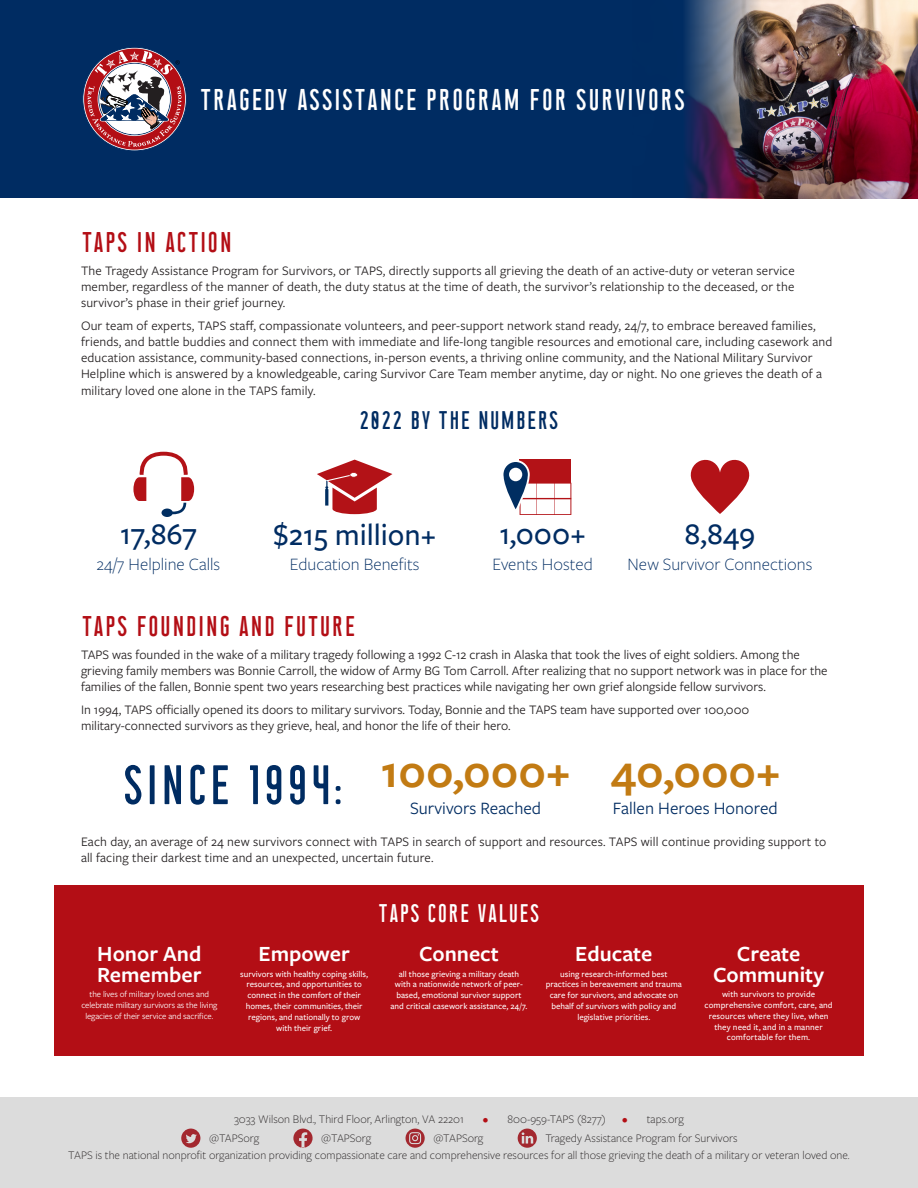
<style>
.page{position:relative;width:918px;height:1188px;background:#fff}
.page>*{position:absolute;margin:0;border:0;box-sizing:border-box;transform-origin:0 0}
.t1{font:55.5px "Union";color:#002c62}
.t2{font:600 48px "Freight Sans Pro";color:#c27b13}
.t3{font:500 31.5px "Freight Sans Pro";color:#002c62}
.t4{font:30px "Union";color:#fff}
.t5{font:28.5px "Union";color:#b30e15}
.t6{font:25.5px "Union";color:#002c62}
.t7{font:25.5px "Union";color:#fff}
.t8{font:600 22.5px/21px "Freight Sans Pro";color:#fff}
.t9{font:300 18px "Freight Sans Pro";color:#002c62}
.t10{font:18px "Freight Sans Pro";color:#002c62}
.t11{font:13.5px/16.2px "Freight Sans Pro";letter-spacing:.01em;color:#231f20}
.t12{font:300 12px "Freight Sans Pro";color:#231f20}
.t13{font:500 9px/10.8px "Freight Sans Pro";color:#fff;text-align:center}
.t14{font:9px/10.8px "Freight Sans Pro";letter-spacing:-.01em;color:#fff;text-align:center}
.s1{color:#b30e15}
</style>
<div class="page">
<div style="left:0;top:0;width:918px;height:198px;background:#002c62"></div>
<div style="left:0;top:1097px;width:918px;height:91px;background:#dcdcdc"></div>
<svg style="left:406px;top:1129px;width:19px;height:19px"></svg>
<svg style="left:293px;top:1129px;width:20px;height:19px"></svg>
<svg style="left:518px;top:1129px;width:19px;height:19px"></svg>
<svg style="left:181px;top:1129px;width:19px;height:19px"></svg>
<img style="left:686px;top:0;width:232px;height:198px">
<svg style="left:82px;top:47px;width:105px;height:104px"></svg>
<div style="left:54px;top:885px;width:810px;height:171px;background:#b30e15"></div>
<svg style="left:690px;top:459px;width:60px;height:55px"></svg>
<div style="left:520px;top:459px;width:51px;height:24px;background:#b31217"></div>
<svg style="left:503px;top:460px;width:68px;height:55px"></svg>
<svg style="left:317px;top:460px;width:75px;height:54px"></svg>
<svg style="left:133px;top:452px;width:61px;height:65px"></svg>
<h3 class="t4" style="left:199px;top:86px;width:488px">TRAGEDY ASSISTANCE PROGRAM FOR SURVIVORS</h3>
<p class="t5" style="left:81px;top:229px;width:153px">TAPS IN ACTION</p>
<p class="t11" style="left:81px;top:261px;width:715px;text-align:justify">The Tragedy Assistance Program for Survivors, or TAPS, directly supports all grieving the death of an active-duty or veteran service member, regardless of the manner of death, the duty status at the time of death, the survivor’s relationship to the deceased, or the survivor’s phase in their grief journey.</p>
<p class="t11" style="left:81px;top:317px;width:753px">Our team of experts, TAPS staff, compassionate volunteers, and peer-support network stand ready, 24/7, to embrace bereaved families, friends, and battle buddies and connect them with immediate and life-long tangible resources and emotional care, including casework and education assistance, community-based connections, in-person events, a thriving online community, and the National Military Survivor Helpline which is answered by a knowledgeable, caring Survivor Care Team member anytime, day or night. No one grieves the death of a military loved one alone in the TAPS family.</p>
<p class="t3" style="left:120px;top:512px;width:78px">17,867</p>
<p class="t9" style="left:96px;top:552px;width:125px">24/7 Helpline Calls</p>
<p class="t6" style="left:359px;top:408px;width:202px">2022 BY THE NUMBERS</p>
<p class="t3" style="left:273px;top:514px;width:164px">$215 million+</p>
<p class="t9" style="left:290px;top:552px;width:131px">Education Benefits</p>
<p class="t3" style="left:499px;top:512px;width:88px">1,000+</p>
<p class="t9" style="left:492px;top:552px;width:102px">Events Hosted</p>
<p class="t3" style="left:684px;top:512px;width:73px">8,849</p>
<p class="t9" style="left:628px;top:552px;width:186px">New Survivor Connections</p>
<p class="t5" style="left:81px;top:613px;width:276px">TAPS FOUNDING AND FUTURE</p>
<p class="t11" style="left:81px;top:646px;width:748px">TAPS was founded in the wake of a military tragedy following a 1992 C-12 crash in Alaska that took the lives of eight soldiers. Among the grieving family members was Bonnie Carroll, the widow of Army BG Tom Carroll. After realizing that no support network was in place for the families of the fallen, Bonnie spent two years researching best practices while navigating her own grief alongside fellow survivors.</p>
<p class="t11" style="left:81px;top:701px;width:670px">In 1994, TAPS officially opened its doors to military survivors. Today, Bonnie and the TAPS team have supported over 100,000 military-connected survivors as they grieve, heal, and honor the life of their hero.</p>
<p class="t2" style="left:381px;top:739px;width:191px">100,000+</p>
<p class="t1" style="left:122px;top:760px;width:223px">SINCE 1994:</p>
<p class="t2" style="left:610px;top:739px;width:172px">40,000+</p>
<p class="t10" style="left:410px;top:796px;width:133px">Survivors Reached</p>
<p class="t10" style="left:613px;top:796px;width:166px">Fallen Heroes Honored</p>
<p class="t11" style="left:81px;top:833px;width:747px">Each day, an average of 24 new survivors connect with TAPS in search of support and resources. TAPS will continue providing support to all facing their darkest time and an unexpected, uncertain future.</p>
<p class="t7" style="left:378px;top:902px;width:164px">TAPS CORE VALUES</p>
<p class="t8" style="left:97px;top:942px;width:106px">Honor And<br>Remember</p>
<p class="t14" style="left:81px;top:988px;width:138px">the lives of military loved ones and celebrate military survivors as the living legacies of their service and sacrifice.</p>
<p class="t8" style="left:259px;top:943px;width:93px">Empower</p>
<p class="t13" style="left:240px;top:968px;width:130px">survivors with healthy coping skills, resources, and opportunities to connect in the comfort of their homes, their communities, their regions, and nationally to grow with their grief.</p>
<p class="t8" style="left:419px;top:943px;width:81px">Connect</p>
<p class="t13" style="left:391px;top:968px;width:138px">all those grieving a military death with a nationwide network of peer&shy;based, emotional survivor support and critical casework assistance, 24/7.</p>
<p class="t8" style="left:575px;top:943px;width:79px">Educate</p>
<p class="t13" style="left:546px;top:968px;width:138px">using research-informed best practices in bereavement and trauma care for survivors, and advocate on behalf of survivors with policy and legislative priorities.</p>
<p class="t8" style="left:713px;top:942px;width:112px;text-align:center">Create<br>Community</p>
<p class="t13" style="left:705px;top:989px;width:130px">with survivors to provide comprehensive comfort, care, and resources where they live, when they need it, and in a manner comfortable for them.</p>
<p class="t12" style="left:234px;top:1111px;width:231px">3033 Wilson Blvd., Third Floor, Arlington, VA 22201</p>
<p class="t12" style="left:483px;top:1111px;width:124px"><span class="s1">•</span> 800-959-TAPS (8277)</p>
<p class="t12" style="left:622px;top:1111px;width:63px"><span class="s1">•</span> taps.org</p>
<p class="t12" style="left:68px;top:1147px;width:783px">TAPS is the national nonprofit organization providing compassionate care and comprehensive resources for all those grieving the death of a military or veteran loved one.</p>
<p class="t12" style="left:209px;top:1130px;width:52px">@TAPSorg</p>
<p class="t12" style="left:321px;top:1130px;width:52px">@TAPSorg</p>
<p class="t12" style="left:433px;top:1130px;width:52px">@TAPSorg</p>
<p class="t12" style="left:546px;top:1130px;width:193px">Tragedy Assistance Program for Survivors</p>
</div>
